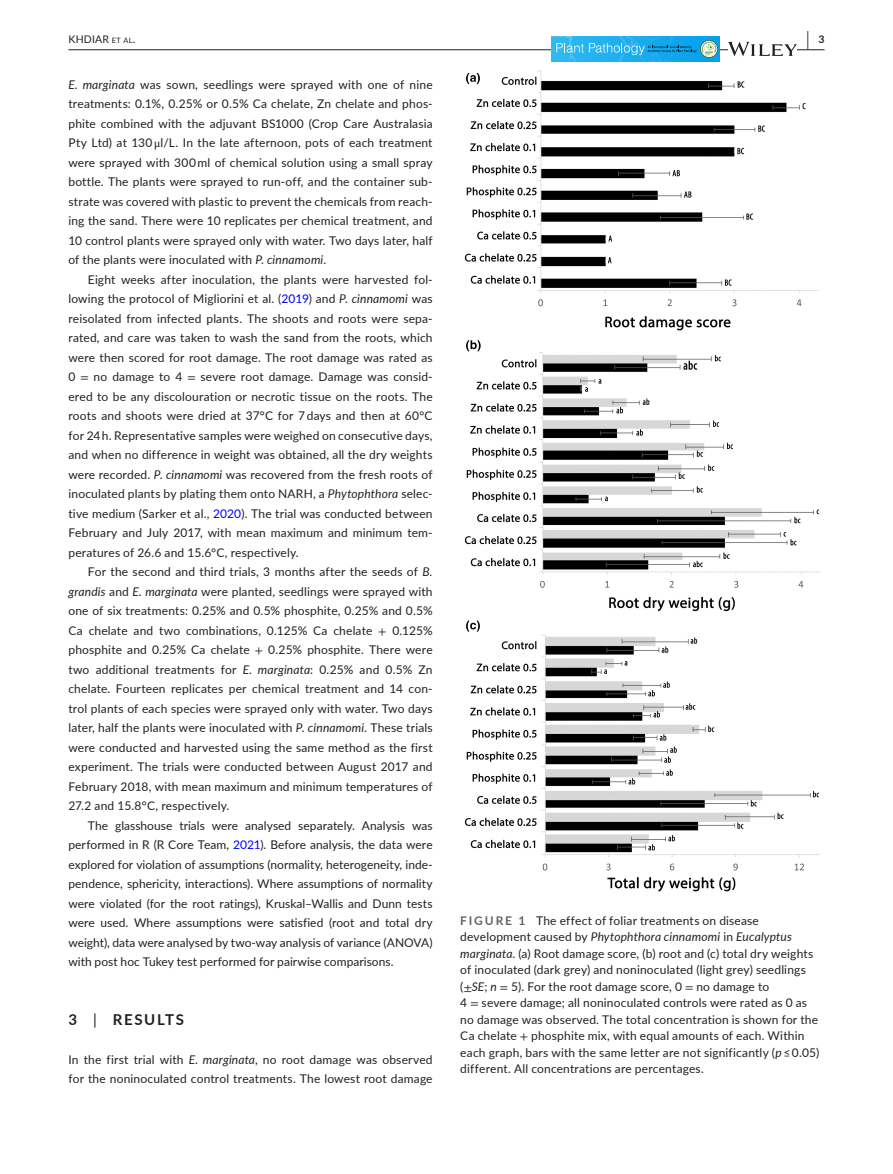
<style>
.page{position:relative;width:893px;height:1174px;background:#fff}
.page>*{position:absolute;margin:0;border:0;box-sizing:border-box;transform-origin:0 0}
.t1{font:700 19.5px "Lato";color:#231f20;scale:.43 1}
.t2{font:700 15px "Lato";letter-spacing:.105em;color:#231f20}
.t3{font:12px/19.5px "Lato";letter-spacing:.015em;color:#231f20;text-align:justify}
.t4{font:10.5px "Lato";letter-spacing:.025em;color:#231f20}
.s1{font-size:7.35px}
.s2{font-style:italic}
.s3{font-family:"STIX"}
.s4{color:#00f}
.s5{font-weight:700;color:#636366}
.s6{font-weight:400}
</style>
<div class="page">
<hr style="left:68px;top:49px;width:756px;height:1px;background:#231f20">
<img style="left:552px;top:36px;width:168px;height:26px">
<svg style="left:700px;top:40px;width:18px;height:18px"></svg>
<svg style="left:701px;top:41px;width:16px;height:16px"></svg>
<svg style="left:556px;top:42px;width:161px;height:14px;background:#40b3e3"></svg>
<svg style="left:728px;top:42px;width:69px;height:14px"></svg>
<img style="left:464px;top:70px;width:356px;height:822px">
<p class="t4" style="left:68px;top:31px;width:68px">KHDIAR <span class="s1">et al</span>.</p>
<h1 class="t1" style="left:807px;top:25px;width:43px">| <sup>3</sup></h1>
<p class="t3" style="left:68px;top:74px;width:366px"><span class="s2">E. marginata</span> was sown, seedlings were sprayed with one of nine treatments: 0.1%, 0.25% or 0.5% Ca chelate, Zn chelate and phos&shy;phite combined with the adjuvant BS1000 (Crop Care Australasia Pty Ltd) at 130 <span class="s3">μ</span>l/L. In the late afternoon, pots of each treatment were sprayed with 300 ml of chemical solution using a small spray bottle. The plants were sprayed to run-off, and the container sub&shy;strate was covered with plastic to prevent the chemicals from reach&shy;ing the sand. There were 10 replicates per chemical treatment, and 10 control plants were sprayed only with water. Two days later, half of the plants were inoculated with <span class="s2">P. cinnamomi</span>.</p>
<p class="t3" style="left:68px;top:269px;width:366px;text-indent:20px">Eight weeks after inoculation, the plants were harvested fol&shy;lowing the protocol of Migliorini et al. (<span class="s4">2019</span>) and <span class="s2">P. cinnamomi</span> was reisolated from infected plants. The shoots and roots were sepa&shy;rated, and care was taken to wash the sand from the roots, which were then scored for root damage. The root damage was rated as 0 <span class="s3">=</span> no damage to 4 <span class="s3">=</span> severe root damage. Damage was consid&shy;ered to be any discolouration or necrotic tissue on the roots. The roots and shoots were dried at 37°C for 7 days and then at 60°C for 24 h. Representative samples were weighed on consecutive days, and when no difference in weight was obtained, all the dry weights were recorded. <span class="s2">P. cinnamomi</span> was recovered from the fresh roots of inoculated plants by plating them onto NARH, a <span class="s2">Phytophthora</span> selec&shy;tive medium (Sarker et al., <span class="s4">2020</span>). The trial was conducted between February and July 2017, with mean maximum and minimum tem&shy;peratures of 26.6 and 15.6°C, respectively.</p>
<p class="t3" style="left:68px;top:561px;width:366px;text-indent:20px">For the second and third trials, 3 months after the seeds of <span class="s2">B. grandis</span> and <span class="s2">E. marginata</span> were planted, seedlings were sprayed with one of six treatments: 0.25% and 0.5% phosphite, 0.25% and 0.5% Ca chelate and two combinations, 0.125% Ca chelate <span class="s3">+</span> 0.125% phosphite and 0.25% Ca chelate <span class="s3">+</span> 0.25% phosphite. There were two additional treatments for <span class="s2">E. marginata</span>: 0.25% and 0.5% Zn chelate. Fourteen replicates per chemical treatment and 14 con&shy;trol plants of each species were sprayed only with water. Two days later, half the plants were inoculated with <span class="s2">P. cinnamomi</span>. These trials were conducted and harvested using the same method as the first experiment. The trials were conducted between August 2017 and February 2018, with mean maximum and minimum temperatures of 27.2 and 15.8°C, respectively.</p>
<p class="t3" style="left:68px;top:815px;width:366px;text-indent:20px">The glasshouse trials were analysed separately. Analysis was performed in R (R Core Team, <span class="s4">2021</span>). Before analysis, the data were explored for violation of assumptions (normality, heterogeneity, inde&shy;pendence, sphericity, interactions). Where assumptions of normality were violated (for the root ratings), Kruskal–Wallis and Dunn tests were used. Where assumptions were satisfied (root and total dry weight), data were analysed by two-way analysis of variance (ANOVA) with post hoc Tukey test performed for pairwise comparisons.</p>
<p class="t3" style="left:460px;top:911px;width:361px;line-height:16.5px;text-align:left"><span class="s5">FIGURE 1</span> The effect of foliar treatments on disease development caused by <span class="s2">Phytophthora cinnamomi</span> in <span class="s2">Eucalyptus marginata</span>. (a) Root damage score, (b) root and (c) total dry weights of inoculated (dark grey) and noninoculated (light grey) seedlings (<span class="s3">±</span><span class="s2">SE</span>; <span class="s2">n</span> <span class="s3">=</span> 5). For the root damage score, 0 <span class="s3">=</span> no damage to<br>4 <span class="s3">=</span> severe damage; all noninoculated controls were rated as 0 as no damage was observed. The total concentration is shown for the Ca chelate <span class="s3">+</span> phosphite mix, with equal amounts of each. Within each graph, bars with the same letter are not significantly (<span class="s2">p</span> ≤ 0.05) different. All concentrations are percentages.</p>
<p class="t2" style="left:68px;top:1008px;width:117px">3 <span class="s6">|</span> RESULTS</p>
<p class="t3" style="left:68px;top:1049px;width:366px">In the first trial with <span class="s2">E. marginata</span>, no root damage was observed for the noninoculated control treatments. The lowest root damage</p>
</div>
